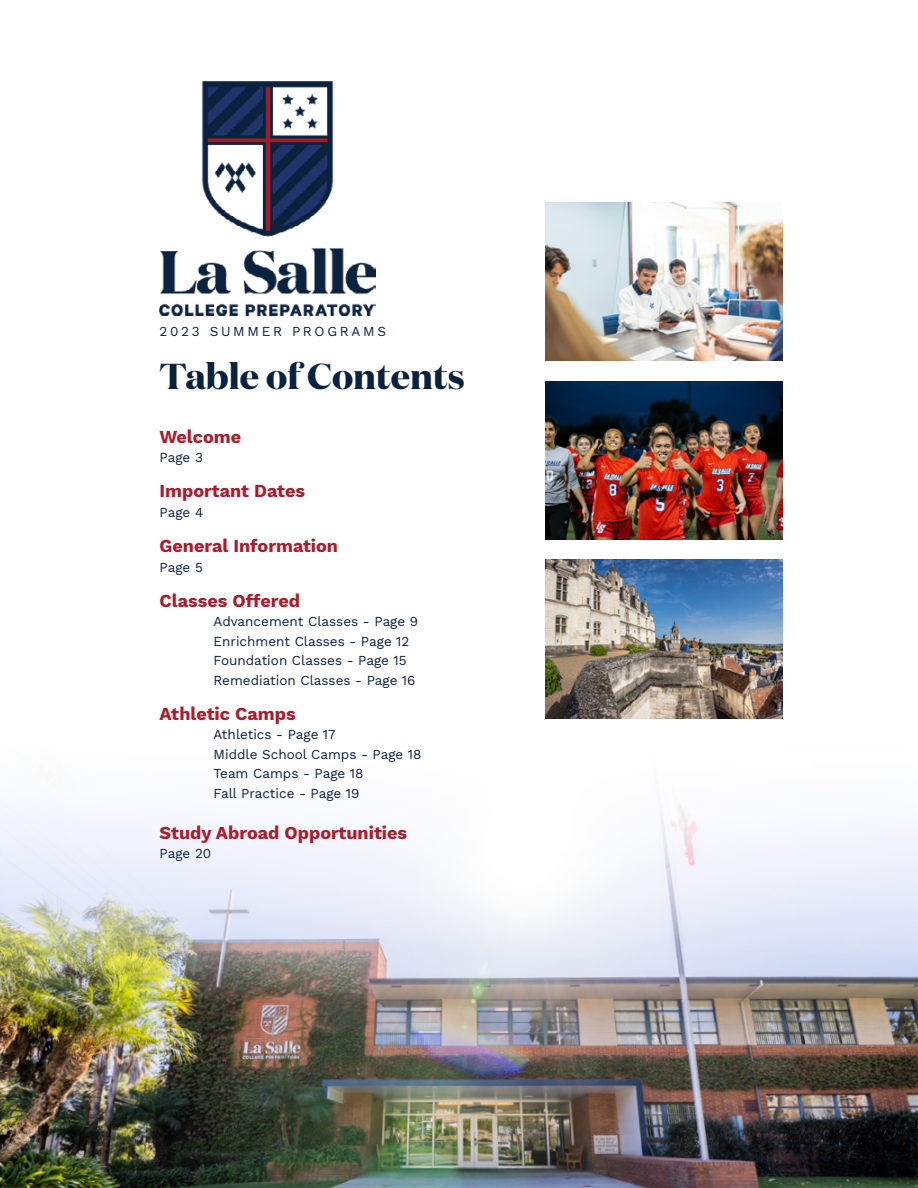
<style>
.page{position:relative;width:918px;height:1188px;background:#fff}
.page>*{position:absolute;margin:0;border:0;box-sizing:border-box;transform-origin:0 0}
.t1{font:700 36px "Domaine Disp";color:#0a213f}
.t2{font:700 18px "Work Sans";color:#aa1d2d}
.t3{font:13.5px/19.5px "Work Sans";color:#0a213f}
.t4{font:13.5px "Work Sans";letter-spacing:.2em;color:#0a213f}
</style>
<div class="page">
<img style="left:160px;top:81px;width:215px;height:235px">
<img style="left:0;top:718px;width:918px;height:470px">
<img style="left:545px;top:202px;width:238px;height:159px">
<img style="left:545px;top:381px;width:238px;height:159px">
<img style="left:545px;top:560px;width:238px;height:158px">
<p class="t4" style="left:160px;top:321px;width:228px">2023 SUMMER PROGRAMS</p>
<p class="t1" style="left:160px;top:353px;width:307px">Table of Contents</p>
<p class="t2" style="left:160px;top:423px;width:83px">Welcome</p>
<p class="t3" style="left:160px;top:447px;width:45px">Page 3</p>
<p class="t2" style="left:160px;top:478px;width:147px">Important Dates</p>
<p class="t3" style="left:160px;top:502px;width:45px">Page 4</p>
<p class="t2" style="left:160px;top:532px;width:180px">General Information</p>
<p class="t3" style="left:160px;top:557px;width:45px">Page 5</p>
<p class="t2" style="left:160px;top:587px;width:142px">Classes Offered</p>
<p class="t3" style="left:214px;top:611px;width:206px">Advancement Classes - Page 9<br>Enrichment Classes - Page 12<br>Foundation Classes - Page 15<br>Remediation Classes - Page 16</p>
<p class="t2" style="left:160px;top:700px;width:138px">Athletic Camps</p>
<p class="t3" style="left:214px;top:724px;width:124px">Athletics - Page 17</p>
<p class="t3" style="left:214px;top:744px;width:209px">Middle School Camps - Page 18</p>
<p class="t3" style="left:214px;top:763px;width:151px">Team Camps - Page 18</p>
<p class="t3" style="left:214px;top:783px;width:147px">Fall Practice - Page 19</p>
<p class="t2" style="left:160px;top:819px;width:249px">Study Abroad Opportunities</p>
<p class="t3" style="left:160px;top:843px;width:53px">Page 20</p>
</div>
